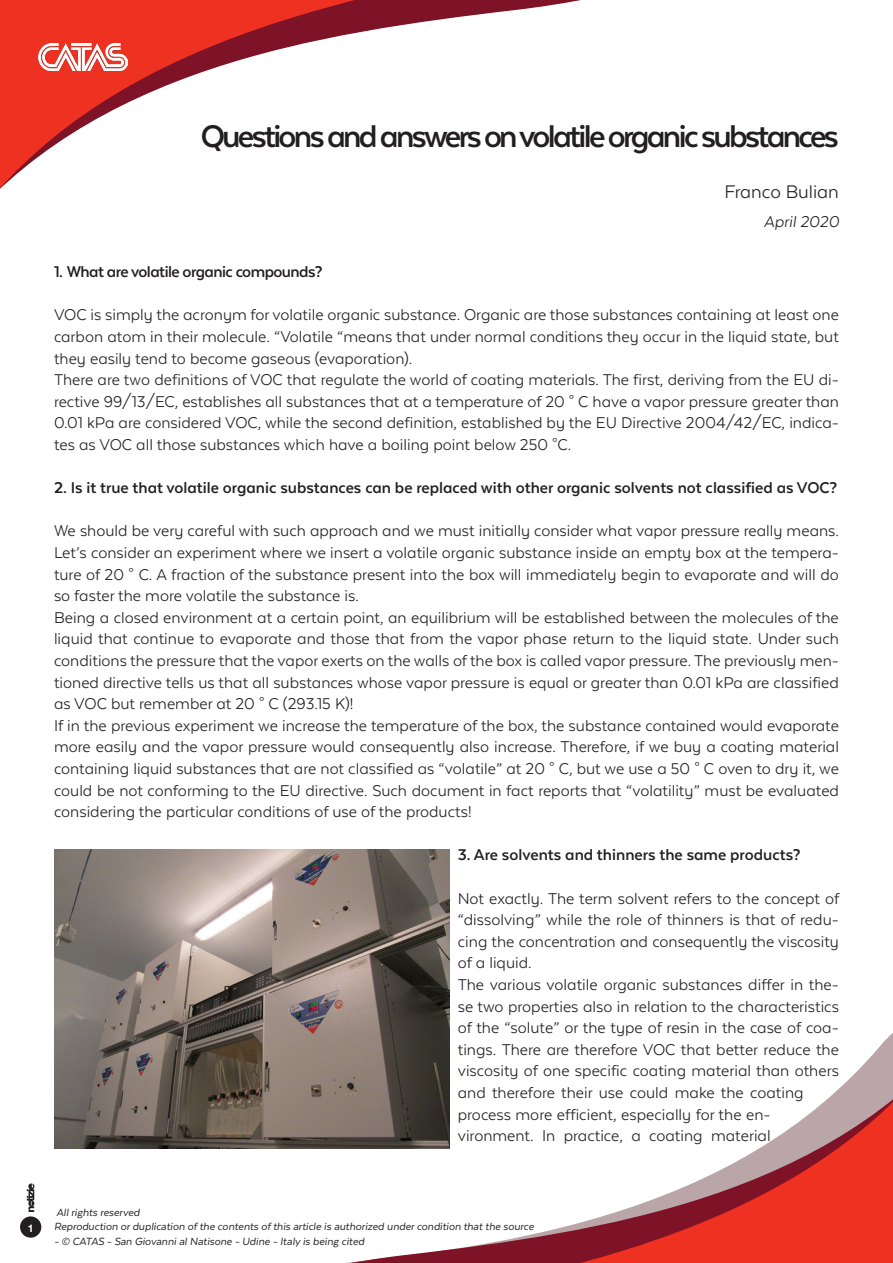
<style>
.page{position:relative;width:893px;height:1263px;background:#fff}
.page>*{position:absolute;margin:0;border:0;box-sizing:border-box;transform-origin:0 0}
.t1{font:700 36px "Texta Alt";letter-spacing:-.075em;color:#231f20}
.t2{font:21px "Texta Alt";color:#231f20}
.t3{font:18px/21.6px "Texta Alt";color:#231f20;text-align:justify}
.t4{font:700 18px "Texta Alt";color:#231f20}
.t5{font:700 18px "Texta Alt";letter-spacing:-.03em;color:#231f20}
.t6{font:italic 18px "Texta Alt";color:#231f20}
.t7{font:italic 12px "Texta Alt";color:#231f20}
.t8{font:700 10.5px "Helvetica Neue";color:#fff}
</style>
<div class="page">
<svg style="left:0;top:0;width:581px;height:189px"></svg>
<svg style="left:20px;top:1033px;width:873px;height:230px"></svg>
<img style="left:38px;top:43px;width:89px;height:27px">
<div style="left:20px;top:1216px;width:21px;height:22px;background:#231f20;border-radius:50%"></div>
<svg style="left:27px;top:1183px;width:7px;height:29px"></svg>
<img style="left:54px;top:849px;width:396px;height:299px">
<p class="t1" style="left:201px;top:118px;width:640px">Questions and answers on volatile organic substances</p>
<p class="t2" style="left:724px;top:180px;width:116px">Franco Bulian</p>
<p class="t6" style="left:764px;top:212px;width:77px">April 2020</p>
<p class="t5" style="left:54px;top:262px;width:270px">1. What are volatile organic compounds?</p>
<p class="t3" style="left:54px;top:304px;width:786px">VOC is simply the acronym for volatile organic substance. Organic are those substances containing at least one carbon atom in their molecule. “Volatile “means that under normal conditions they occur in the liquid state, but they easily tend to become gaseous (evaporation).</p>
<p class="t3" style="left:54px;top:369px;width:786px">There are two definitions of VOC that regulate the world of coating materials. The first, deriving from the EU di&shy;rective 99/13/EC, establishes all substances that at a temperature of 20 ° C have a vapor pressure greater than 0.01 kPa are considered VOC, while the second definition, established by the EU Directive 2004/42/EC, indica&shy;tes as VOC all those substances which have a boiling point below 250 °C.</p>
<p class="t4" style="left:54px;top:478px;width:785px">2. Is it true that volatile organic substances can be replaced with other organic solvents not classified as VOC?</p>
<p class="t3" style="left:54px;top:520px;width:786px">We should be very careful with such approach and we must initially consider what vapor pressure really means.</p>
<p class="t3" style="left:54px;top:542px;width:786px">Let’s consider an experiment where we insert a volatile organic substance inside an empty box at the tempera&shy;ture of 20 ° C. A fraction of the substance present into the box will immediately begin to evaporate and will do so faster the more volatile the substance is.</p>
<p class="t3" style="left:54px;top:606px;width:786px">Being a closed environment at a certain point, an equilibrium will be established between the molecules of the liquid that continue to evaporate and those that from the vapor phase return to the liquid state. Under such conditions the pressure that the vapor exerts on the walls of the box is called vapor pressure. The previously men&shy;tioned directive tells us that all substances whose vapor pressure is equal or greater than 0.01 kPa are classified as VOC but remember at 20 ° C (293.15 K)!</p>
<p class="t3" style="left:54px;top:714px;width:786px">If in the previous experiment we increase the temperature of the box, the substance contained would evaporate more easily and the vapor pressure would consequently also increase. Therefore, if we buy a coating material containing liquid substances that are not classified as “volatile” at 20 ° C, but we use a 50 ° C oven to dry it, we could be not conforming to the EU directive. Such document in fact reports that “volatility” must be evaluated considering the particular conditions of use of the products!</p>
<p class="t4" style="left:458px;top:846px;width:344px">3. Are solvents and thinners the same products?</p>
<p class="t3" style="left:458px;top:887px;width:383px">Not exactly. The term solvent refers to the concept of “dissolving” while the role of thinners is that of redu&shy;cing the concentration and consequently the viscosity of a liquid.</p>
<p class="t3" style="left:458px;top:974px;width:383px;text-align:left">The various volatile organic substances differ in the&shy;se two properties also in relation to the characteristics of the “solute” or the type of resin in the case of coa&shy;tings. There are therefore VOC that better reduce the viscosity of one specific coating material than others and therefore their use could make the coating process more efficient, especially for the en&shy;vironment. In practice, a coating material</p>
<p class="t8" style="left:28px;top:1220px;width:7px">1</p>
<p class="t7" style="left:56px;top:1206px;width:85px">All rights reserved</p>
<p class="t7" style="left:54px;top:1220px;width:481px">Reproduction or duplication of the contents of this article is authorized under condition that the source</p>
<p class="t7" style="left:54px;top:1235px;width:312px">- © CATAS - San Giovanni al Natisone - Udine - Italy is being cited</p>
</div>
